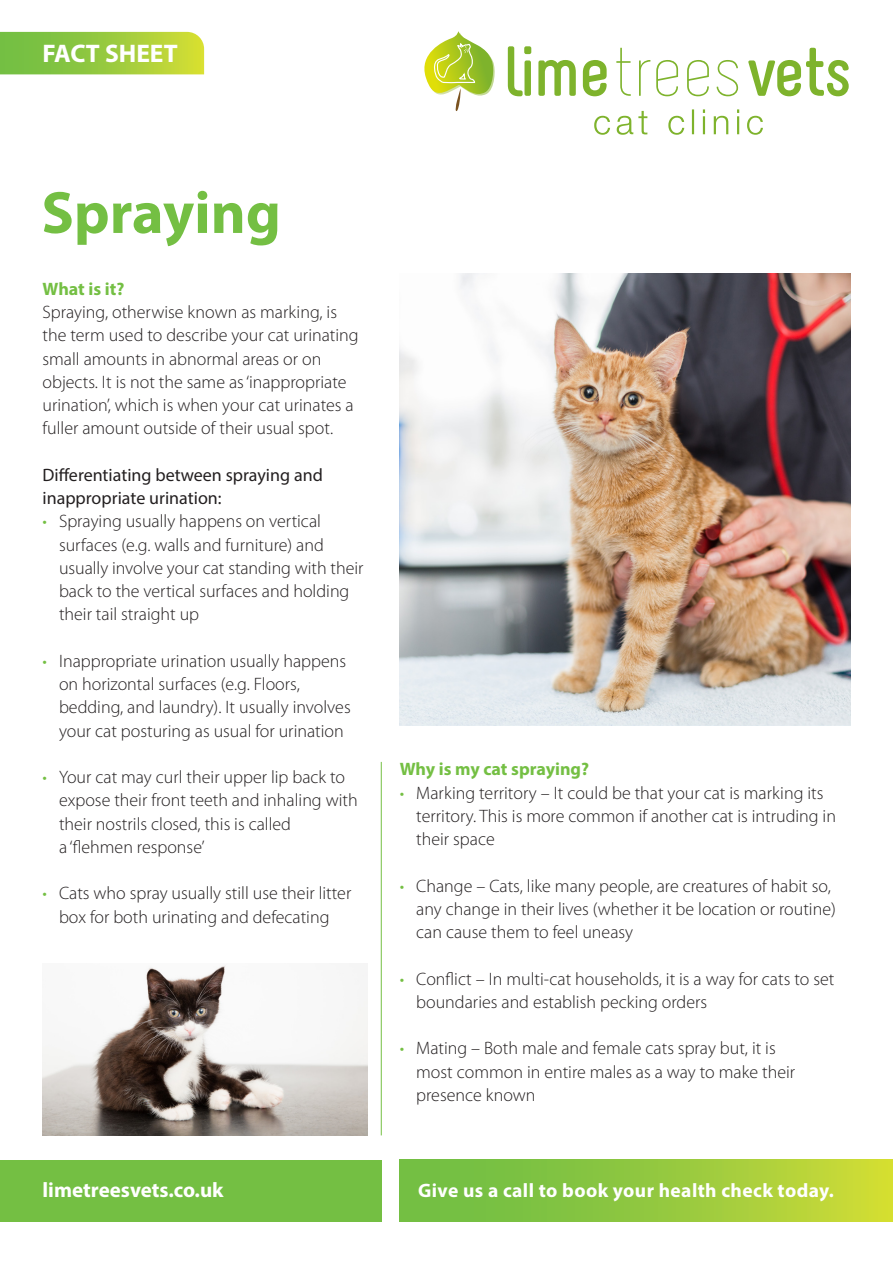
<style>
.page{position:relative;width:893px;height:1263px;background:#fff}
.page>*{position:absolute;margin:0;border:0;box-sizing:border-box;transform-origin:0 0}
.t1{font:700 60px "Myriad Pro";color:#74bf43}
.t2{font:700 25.5px "Myriad Pro";color:#fff}
.t3{font:700 21px "Myriad Pro";color:#fff}
.t4{font:700 19.5px "Myriad Pro";letter-spacing:.02em;color:#fff}
.t5{font:300 18px/23.2px "Myriad Pro";color:#231f20}
.t6{font:18px/23.2px "Myriad Pro";color:#231f20}
.t7{font:700 18px "Myriad Pro";color:#74bf43}
.s1{color:#74bf43}
</style>
<div class="page">
<div style="left:0;top:1160px;width:382px;height:61px;background:#74bf43"></div>
<svg style="left:0;top:32px;width:204px;height:42px;background:#9bcb3f"></svg>
<img style="left:400px;top:274px;width:450px;height:451px">
<hr style="left:381px;top:762px;width:1px;height:373px;background:#74bf43">
<div style="left:400px;top:1160px;width:493px;height:61px;background:linear-gradient(to right,#65ba46,#cbda37)"></div>
<svg style="left:424px;top:31px;width:71px;height:80px"></svg>
<svg style="left:594px;top:109px;width:169px;height:26px"></svg>
<svg style="left:508px;top:46px;width:341px;height:50px"></svg>
<img style="left:43px;top:963px;width:324px;height:172px">
<p class="t2" style="left:43px;top:36px;width:137px">FACT SHEET</p>
<p class="t1" style="left:41px;top:174px;width:241px">Spraying</p>
<p class="t7" style="left:43px;top:277px;width:83px">What is it?</p>
<p class="t5" style="left:43px;top:301px;width:318px">Spraying, otherwise known as marking, is the term used to describe your cat urinating small amounts in abnormal areas or on objects. It is not the same as ‘inappropriate urination’, which is when your cat urinates a fuller amount outside of their usual spot.</p>
<p class="t6" style="left:43px;top:463px;width:282px">Differentiating between spraying and inappropriate urination:</p>
<p class="t5" style="left:59px;top:510px;width:306px;text-indent:-17px"><span class="s1">•</span> Spraying usually happens on vertical surfaces (e.g. walls and furniture) and usually involve your cat standing with their back to the vertical surfaces and holding their tail straight up</p>
<p class="t5" style="left:59px;top:650px;width:293px;text-indent:-17px"><span class="s1">•</span> Inappropriate urination usually happens on horizontal surfaces (e.g. Floors, bedding, and laundry). It usually involves your cat posturing as usual for urination</p>
<p class="t5" style="left:59px;top:766px;width:300px;text-indent:-17px"><span class="s1">•</span> Your cat may curl their upper lip back to expose their front teeth and inhaling with their nostrils closed, this is called<br>a ‘flehmen response’</p>
<p class="t5" style="left:43px;top:882px;width:310px;text-align:center"><span class="s1">•</span> Cats who spray usually still use their litter box for both urinating and defecating</p>
<p class="t7" style="left:400px;top:758px;width:191px">Why is my cat spraying?</p>
<p class="t5" style="left:416px;top:781px;width:421px;text-indent:-17px"><span class="s1">•</span> Marking territory – It could be that your cat is marking its territory. This is more common if another cat is intruding in their space</p>
<p class="t5" style="left:416px;top:874px;width:421px;text-indent:-17px"><span class="s1">•</span> Change – Cats, like many people, are creatures of habit so, any change in their lives (whether it be location or routine) can cause them to feel uneasy</p>
<p class="t5" style="left:416px;top:967px;width:420px;text-indent:-17px"><span class="s1">•</span> Conflict – In multi-cat households, it is a way for cats to set boundaries and establish pecking orders</p>
<p class="t5" style="left:416px;top:1037px;width:380px;text-indent:-17px"><span class="s1">•</span> Mating – Both male and female cats spray but, it is most common in entire males as a way to make their presence known</p>
<p class="t3" style="left:43px;top:1176px;width:183px">limetreesvets.co.uk</p>
<p class="t4" style="left:418px;top:1177px;width:417px">Give us a call to book your health check today.</p>
</div>
